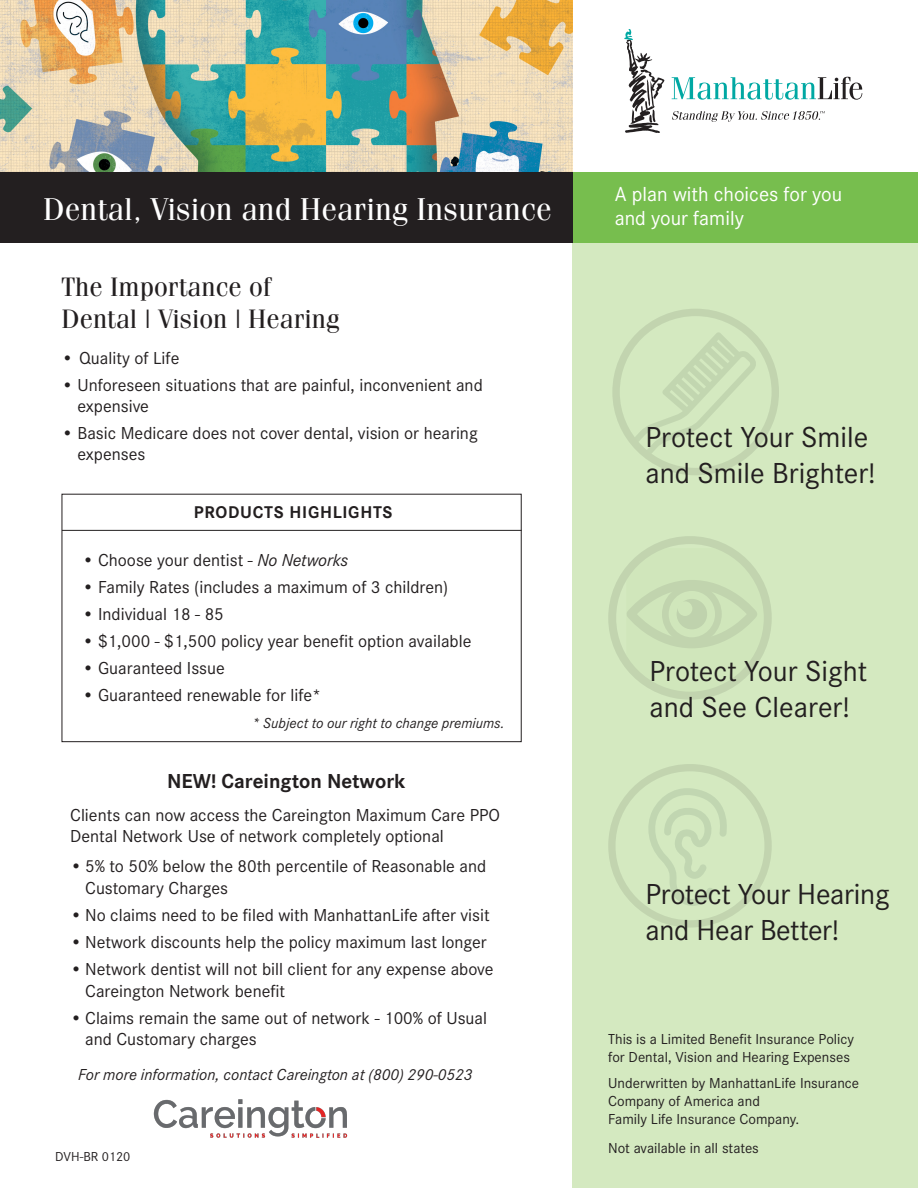
<style>
.page{position:relative;width:918px;height:1188px;background:#fff}
.page>*{position:absolute;margin:0;border:0;box-sizing:border-box;transform-origin:0 0}
.t1{font:31.5px "Fenice";color:#fff}
.t2{font:30px "Corporate S Pro";color:#231f20}
.t3{font:26.55px "Fenice";color:#231f20}
.COVER_Subhead{font:21px/24px "Corporate S Pro";color:#fff}
.t4{font:700 21px "Corporate S Pro";color:#231f20}
.t5{font:18px/21.6px "Corporate S Pro";color:#231f20}
.t6{font:700 17.7px "Corporate S Pro";letter-spacing:.04em;color:#231f20}
.t7{font:italic 16.5px "Corporate S Pro";color:#231f20}
.t8{font:15px/18px "Corporate S Pro";color:#231f20}
.t9{font:italic 15px "Corporate S Pro";color:#231f20}
.t10{font:13.5px "Corporate S Pro";color:#231f20}
.s1{font-style:italic}
</style>
<div class="page">
<div style="left:573px;top:231px;width:345px;height:957px;background:#d4e9c0"></div>
<img style="left:0;top:0;width:573px;height:173px">
<svg style="left:620px;top:312px;width:137px;height:160px"></svg>
<div style="left:612px;top:309px;width:167px;height:166px;border:7px solid #231f20;border-radius:50%"></div>
<svg style="left:627px;top:580px;width:130px;height:68px"></svg>
<div style="left:677px;top:599px;width:30px;height:30px;background:#bfd2ad;border-radius:50%"></div>
<div style="left:678px;top:601px;width:14px;height:15px;background:#d0e6bb;border-radius:50%"></div>
<div style="left:608px;top:536px;width:164px;height:164px;border:8px solid #231f20;border-radius:50%"></div>
<svg style="left:645px;top:782px;width:87px;height:124px"></svg>
<div style="left:608px;top:764px;width:164px;height:164px;border:7px solid #231f20;border-radius:50%"></div>
<div style="left:62px;top:494px;width:460px;height:248px;border:1px solid #231f20"></div>
<hr style="left:62px;top:530px;width:460px;height:1px;background:#231f20">
<div style="left:0;top:173px;width:918px;height:70px;background:#77be4e"></div>
<div style="left:0;top:173px;width:572px;height:70px;background:#231f20"></div>
<svg style="left:624px;top:29px;width:40px;height:104px"></svg>
<svg style="left:672px;top:77px;width:190px;height:23px"></svg>
<svg style="left:672px;top:111px;width:153px;height:11px"></svg>
<img style="left:153px;top:1099px;width:194px;height:38px">
<p class="t1" style="left:43px;top:191px;width:510px">Dental, Vision and Hearing Insurance</p>
<p class="COVER_Subhead" style="left:615px;top:181px;width:229px">A plan with choices for you and your family</p>
<p class="t3" style="left:61px;top:271px;width:211px">The Importance of</p>
<p class="t3" style="left:61px;top:303px;width:280px">Dental | Vision | Hearing</p>
<p class="t5" style="left:61px;top:346px;width:119px">• Quality of Life</p>
<p class="t5" style="left:78px;top:374px;width:407px;line-height:21px;text-indent:-16px">• Unforeseen situations that are painful, inconvenient and expensive</p>
<p class="t5" style="left:78px;top:422px;width:402px;line-height:21px;text-indent:-16px">• Basic Medicare does not cover dental, vision or hearing expenses</p>
<p class="t6" style="left:194px;top:498px;width:200px">PRODUCTS HIGHLIGHTS</p>
<p class="t5" style="left:82px;top:548px;width:268px">• Choose your dentist - <span class="s1">No Networks</span></p>
<p class="t5" style="left:82px;top:575px;width:368px">• Family Rates (includes a maximum of 3 children)</p>
<p class="t5" style="left:82px;top:602px;width:143px">• Individual 18 - 85</p>
<p class="t5" style="left:82px;top:629px;width:391px">• $1,000 - $1,500 policy year benefit option available</p>
<p class="t5" style="left:82px;top:656px;width:144px">• Guaranteed Issue</p>
<p class="t5" style="left:82px;top:683px;width:241px">• Guaranteed renewable for life*</p>
<p class="t9" style="left:252px;top:712px;width:254px">* Subject to our right to change premiums.</p>
<p class="t4" style="left:167px;top:764px;width:240px">NEW! Careington Network</p>
<p class="t5" style="left:70px;top:803px;width:432px">Clients can now access the Careington Maximum Care PPO<br>Dental Network Use of network completely optional</p>
<p class="t5" style="left:85px;top:854px;width:403px;text-indent:-15px">• 5% to 50% below the 80th percentile of Reasonable and<br>Customary Charges</p>
<p class="t5" style="left:70px;top:903px;width:421px">• No claims need to be filed with ManhattanLife after visit</p>
<p class="t5" style="left:70px;top:930px;width:418px">• Network discounts help the policy maximum last longer</p>
<p class="t5" style="left:85px;top:957px;width:410px;text-indent:-15px">• Network dentist will not bill client for any expense above<br>Careington Network benefit</p>
<p class="t5" style="left:85px;top:1005px;width:403px;text-indent:-15px">• Claims remain the same out of network - 100% of Usual and Customary charges</p>
<p class="t7" style="left:78px;top:1062px;width:396px">For more information, contact Careington at (800) 290-0523</p>
<p class="t10" style="left:55px;top:1147px;width:77px">DVH-BR 0120</p>
<p class="t2" style="left:645px;top:415px;width:224px">Protect Your Smile</p>
<p class="t2" style="left:645px;top:451px;width:232px">and Smile Brighter!</p>
<p class="t2" style="left:649px;top:649px;width:219px">Protect Your Sight</p>
<p class="t2" style="left:649px;top:685px;width:202px">and See Clearer!</p>
<p class="t2" style="left:645px;top:872px;width:246px">Protect Your Hearing</p>
<p class="t2" style="left:645px;top:908px;width:195px">and Hear Better!</p>
<p class="t8" style="left:608px;top:1029px;width:247px">This is a Limited Benefit Insurance Policy for Dental, Vision and Hearing Expenses</p>
<p class="t8" style="left:608px;top:1072px;width:253px">Underwritten by ManhattanLife Insurance<br>Company of America and</p>
<p class="t8" style="left:608px;top:1108px;width:193px">Family Life Insurance Company.</p>
<p class="t8" style="left:608px;top:1138px;width:152px">Not available in all states</p>
</div>
